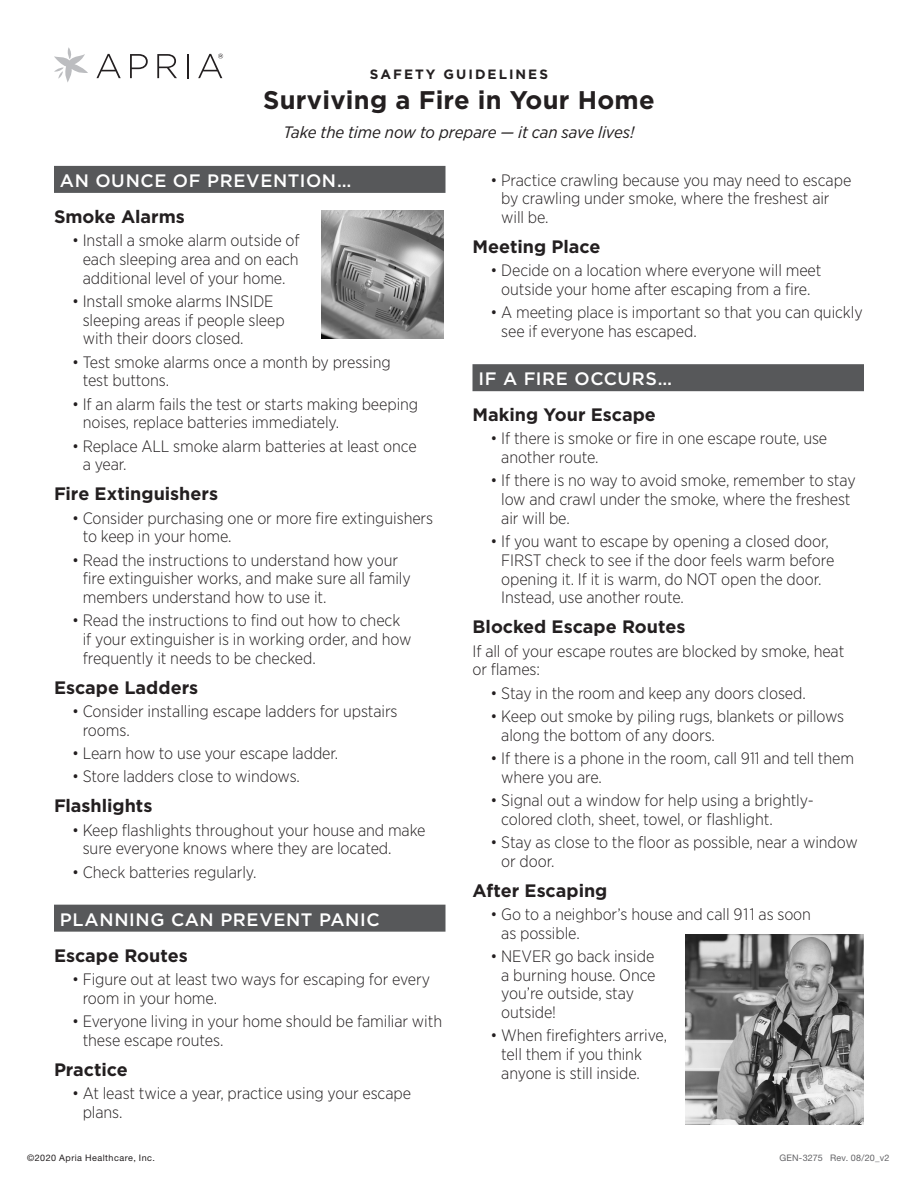
<style>
.page{position:relative;width:918px;height:1188px;background:#fff}
.page>*{position:absolute;margin:0;border:0;box-sizing:border-box;transform-origin:0 0}
.t1{font:700 25.5px "Gotham";letter-spacing:.01em;color:#231f20}
.subhead_Gotham{font:700 18px "Gotham";color:#231f20}
.Subhead_reversed_out{font:500 18px "Gotham";letter-spacing:.035em;color:#fff}
.bullets_Gotham{font:300 16.5px/18.8px "Gotham Narrow";letter-spacing:-.005em;color:#231f20}
.bullets_Gotham-2{font:italic 16.5px "Gotham Narrow";letter-spacing:-.01em;color:#231f20;scale:1.05 1}
.t2{font:700 13.5px "Gotham";letter-spacing:.15em;color:#231f20}
.mouse_copy{font:9px "Helvetica Neue";letter-spacing:.055em;color:#231f20}
.mouse_copy-2{font:9px "Helvetica Neue";letter-spacing:.015em;color:#636366}
</style>
<div class="page">
<div style="left:54px;top:166px;width:392px;height:27px;background:#57585a"></div>
<div style="left:54px;top:905px;width:392px;height:27px;background:#57585a"></div>
<div style="left:472px;top:364px;width:392px;height:27px;background:#57585a"></div>
<img style="left:321px;top:210px;width:123px;height:129px">
<img style="left:686px;top:934px;width:178px;height:191px">
<svg style="left:54px;top:47px;width:34px;height:35px"></svg>
<svg style="left:97px;top:54px;width:24px;height:24px"></svg>
<svg style="left:130px;top:54px;width:18px;height:24px"></svg>
<svg style="left:157px;top:54px;width:20px;height:24px"></svg>
<hr style="left:187px;top:54px;width:2px;height:24px;background:#231f20">
<svg style="left:198px;top:54px;width:25px;height:24px"></svg>
<p class="t2" style="left:370px;top:65px;width:180px">SAFETY GUIDELINES</p>
<p class="t1" style="left:263px;top:83px;width:393px">Surviving a Fire in Your Home</p>
<p class="bullets_Gotham-2" style="left:283px;top:122px;width:336px">Take the time now to prepare — it can save lives!</p>
<p class="Subhead_reversed_out" style="left:60px;top:169px;width:293px">AN OUNCE OF PREVENTION…</p>
<p class="subhead_Gotham" style="left:54px;top:205px;width:132px">Smoke Alarms</p>
<p class="bullets_Gotham" style="left:72px;top:231px;width:229px;text-align:center">• Install a smoke alarm outside of each sleeping area and on each additional level of your home.</p>
<p class="bullets_Gotham" style="left:83px;top:291px;width:204px;text-indent:-11px">• Install smoke alarms INSIDE sleeping areas if people sleep with their doors closed.</p>
<p class="bullets_Gotham" style="left:83px;top:352px;width:310px;text-indent:-11px">• Test smoke alarms once a month by pressing test buttons.</p>
<p class="bullets_Gotham" style="left:83px;top:394px;width:337px;text-indent:-11px">• If an alarm fails the test or starts making beeping noises, replace batteries immediately.</p>
<p class="bullets_Gotham" style="left:83px;top:436px;width:335px;text-indent:-11px">• Replace ALL smoke alarm batteries at least once a year.</p>
<p class="subhead_Gotham" style="left:54px;top:482px;width:166px">Fire Extinguishers</p>
<p class="bullets_Gotham" style="left:83px;top:508px;width:352px;text-indent:-11px">• Consider purchasing one or more fire extinguishers to keep in your home.</p>
<p class="bullets_Gotham" style="left:83px;top:550px;width:330px;text-indent:-11px">• Read the instructions to understand how your fire extinguisher works, and make sure all family members understand how to use it.</p>
<p class="bullets_Gotham" style="left:83px;top:611px;width:330px;text-indent:-11px">• Read the instructions to find out how to check if your extinguisher is in working order, and how frequently it needs to be checked.</p>
<p class="subhead_Gotham" style="left:54px;top:676px;width:146px">Escape Ladders</p>
<p class="bullets_Gotham" style="left:83px;top:702px;width:316px;text-indent:-11px">• Consider installing escape ladders for upstairs rooms.</p>
<p class="bullets_Gotham" style="left:72px;top:744px;width:268px">• Learn how to use your escape ladder.</p>
<p class="bullets_Gotham" style="left:72px;top:767px;width:230px">• Store ladders close to windows.</p>
<p class="subhead_Gotham" style="left:54px;top:794px;width:100px">Flashlights</p>
<p class="bullets_Gotham" style="left:83px;top:820px;width:344px;text-indent:-11px">• Keep flashlights throughout your house and make sure everyone knows where they are located.</p>
<p class="bullets_Gotham" style="left:72px;top:862px;width:186px">• Check batteries regularly.</p>
<p class="Subhead_reversed_out" style="left:60px;top:908px;width:321px">PLANNING CAN PREVENT PANIC</p>
<p class="subhead_Gotham" style="left:54px;top:943px;width:135px">Escape Routes</p>
<p class="bullets_Gotham" style="left:83px;top:969px;width:349px;text-indent:-11px">• Figure out at least two ways for escaping for every room in your home.</p>
<p class="bullets_Gotham" style="left:83px;top:1011px;width:361px;text-indent:-11px">• Everyone living in your home should be familiar with these escape routes.</p>
<p class="subhead_Gotham" style="left:54px;top:1057px;width:75px">Practice</p>
<p class="bullets_Gotham" style="left:83px;top:1083px;width:330px;text-indent:-11px">• At least twice a year, practice using your escape plans.</p>
<p class="mouse_copy" style="left:27px;top:1152px;width:129px">©2020 Apria Healthcare, Inc.</p>
<p class="bullets_Gotham" style="left:501px;top:170px;width:352px;text-indent:-11px">• Practice crawling because you may need to escape by crawling under smoke, where the freshest air will be.</p>
<p class="subhead_Gotham" style="left:472px;top:235px;width:129px">Meeting Place</p>
<p class="bullets_Gotham" style="left:491px;top:261px;width:332px;text-align:center">• Decide on a location where everyone will meet outside your home after escaping from a fire.</p>
<p class="bullets_Gotham" style="left:501px;top:303px;width:363px;text-indent:-11px">• A meeting place is important so that you can quickly see if everyone has escaped.</p>
<p class="Subhead_reversed_out" style="left:478px;top:367px;width:195px">IF A FIRE OCCURS…</p>
<p class="subhead_Gotham" style="left:472px;top:403px;width:185px">Making Your Escape</p>
<p class="bullets_Gotham" style="left:501px;top:429px;width:328px;text-indent:-11px">• If there is smoke or fire in one escape route, use another route.</p>
<p class="bullets_Gotham" style="left:501px;top:471px;width:356px;text-indent:-11px">• If there is no way to avoid smoke, remember to stay low and crawl under the smoke, where the freshest air will be.</p>
<p class="bullets_Gotham" style="left:501px;top:532px;width:335px;text-indent:-11px">• If you want to escape by opening a closed door, FIRST check to see if the door feels warm before opening it. If it is warm, do NOT open the door.<br>Instead, use another route.</p>
<p class="subhead_Gotham" style="left:472px;top:615px;width:214px">Blocked Escape Routes</p>
<p class="bullets_Gotham" style="left:472px;top:641px;width:373px">If all of your escape routes are blocked by smoke, heat or flames:</p>
<p class="bullets_Gotham" style="left:491px;top:683px;width:317px">• Stay in the room and keep any doors closed.</p>
<p class="bullets_Gotham" style="left:501px;top:706px;width:345px;text-indent:-11px">• Keep out smoke by piling rugs, blankets or pillows along the bottom of any doors.</p>
<p class="bullets_Gotham" style="left:501px;top:748px;width:354px;text-indent:-11px">• If there is a phone in the room, call 911 and tell them where you are.</p>
<p class="bullets_Gotham" style="left:501px;top:790px;width:314px;text-indent:-11px">• Signal out a window for help using a brightly&shy;colored cloth, sheet, towel, or flashlight.</p>
<p class="bullets_Gotham" style="left:501px;top:832px;width:358px;text-indent:-11px">• Stay as close to the floor as possible, near a window or door.</p>
<p class="subhead_Gotham" style="left:472px;top:878px;width:136px">After Escaping</p>
<p class="bullets_Gotham" style="left:501px;top:904px;width:311px;text-indent:-11px">• Go to a neighbor’s house and call 911 as soon as possible.</p>
<p class="bullets_Gotham" style="left:501px;top:946px;width:156px;text-indent:-11px">• NEVER go back inside a burning house. Once you’re outside, stay outside!</p>
<p class="bullets_Gotham" style="left:501px;top:1026px;width:167px;text-indent:-11px">• When firefighters arrive, tell them if you think anyone is still inside.</p>
<p class="mouse_copy-2" style="left:779px;top:1152px;width:112px">GEN-3275 Rev. 08/20_v2</p>
</div>
